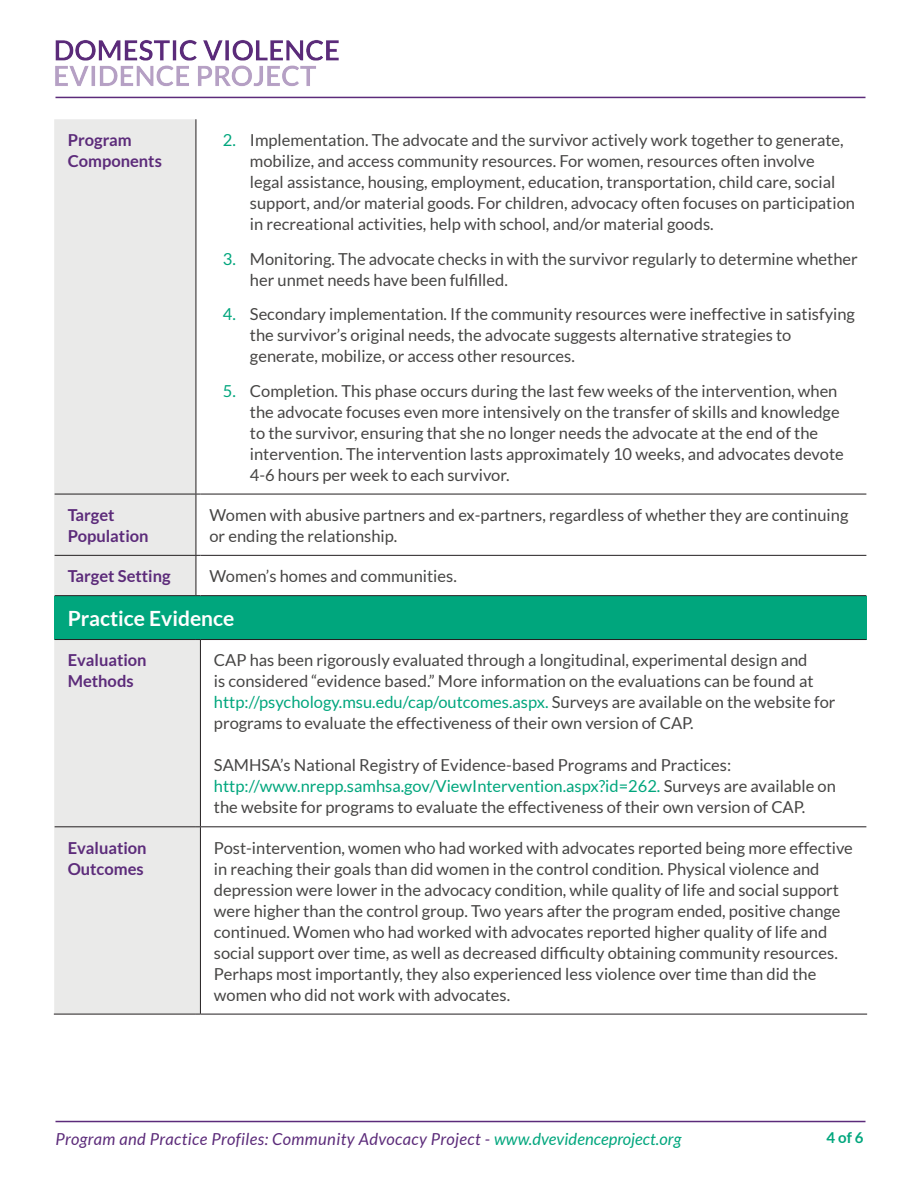
<style>
.page{position:relative;width:918px;height:1188px;background:#fff}
.page>*{position:absolute;margin:0;border:0;box-sizing:border-box;transform-origin:0 0}
.t1{font:700 21px "Lato";color:#fff}
.t2{font:16.5px/21px "Lato";color:#464544}
.Paragraph_Style_1{font:700 16.5px/21px "Lato";color:#5c2b7a}
.t3{font:italic 16.5px "Lato";letter-spacing:.025em;color:#5c2b7a}
.t4{font:700 15px "Lato";color:#00a67d}
.s1{color:#00a67d}
</style>
<div class="page">
<hr style="left:56px;top:1121px;width:810px;height:1px;background:#5c2b7a">
<hr style="left:56px;top:97px;width:810px;height:1px;background:#5c2b7a">
<img style="left:55px;top:40px;width:284px;height:46px">
<div style="left:54px;top:119px;width:142px;height:477px;background:#eaeae9"></div>
<div style="left:54px;top:596px;width:813px;height:44px;background:#00a67d"></div>
<div style="left:54px;top:640px;width:146px;height:374px;background:#eaeae9"></div>
<hr style="left:196px;top:119px;width:1px;height:375px;background:#231f20">
<hr style="left:55px;top:494px;width:141px;height:1px;background:#231f20">
<hr style="left:196px;top:494px;width:1px;height:61px;background:#231f20">
<hr style="left:200px;top:494px;width:666px;height:1px;background:#231f20">
<hr style="left:55px;top:555px;width:141px;height:1px;background:#231f20">
<hr style="left:196px;top:556px;width:1px;height:39px;background:#231f20">
<hr style="left:200px;top:555px;width:666px;height:1px;background:#231f20">
<hr style="left:55px;top:595px;width:141px;height:1px;background:#231f20">
<hr style="left:200px;top:595px;width:666px;height:1px;background:#231f20">
<hr style="left:55px;top:639px;width:141px;height:1px;background:#231f20">
<hr style="left:200px;top:639px;width:666px;height:1px;background:#231f20">
<hr style="left:200px;top:640px;width:1px;height:186px;background:#231f20">
<hr style="left:55px;top:826px;width:141px;height:1px;background:#231f20">
<hr style="left:200px;top:826px;width:666px;height:1px;background:#231f20">
<hr style="left:200px;top:827px;width:1px;height:187px;background:#231f20">
<hr style="left:54px;top:1014px;width:142px;height:1px;background:#231f20">
<hr style="left:200px;top:1014px;width:667px;height:1px;background:#231f20">
<p class="Paragraph_Style_1" style="left:68px;top:129px;width:96px">Program<br>Components</p>
<p class="t2" style="left:250px;top:129px;width:607px;text-indent:-27px"><span class="s1">2.</span> Implementation. The advocate and the survivor actively work together to generate, mobilize, and access community resources. For women, resources often involve<br>legal assistance, housing, employment, education, transportation, child care, social support, and/or material goods. For children, advocacy often focuses on participation in recreational activities, help with school, and/or material goods.</p>
<p class="t2" style="left:250px;top:248px;width:609px;text-indent:-27px"><span class="s1">3.</span> Monitoring. The advocate checks in with the survivor regularly to determine whether her unmet needs have been fulfilled.</p>
<p class="t2" style="left:250px;top:303px;width:607px;text-indent:-27px"><span class="s1">4.</span> Secondary implementation. If the community resources were ineffective in satisfying the survivor’s original needs, the advocate suggests alternative strategies to generate, mobilize, or access other resources.</p>
<p class="t2" style="left:250px;top:380px;width:595px;text-indent:-27px"><span class="s1">5.</span> Completion. This phase occurs during the last few weeks of the intervention, when the advocate focuses even more intensively on the transfer of skills and knowledge to the survivor, ensuring that she no longer needs the advocate at the end of the intervention. The intervention lasts approximately 10 weeks, and advocates devote 4-6 hours per week to each survivor.</p>
<p class="Paragraph_Style_1" style="left:68px;top:504px;width:82px">Target<br>Population</p>
<p class="t2" style="left:209px;top:504px;width:641px">Women with abusive partners and ex-partners, regardless of whether they are continuing or ending the relationship.</p>
<p class="Paragraph_Style_1" style="left:68px;top:565px;width:104px">Target Setting</p>
<p class="t2" style="left:209px;top:566px;width:249px">Women’s homes and communities.</p>
<p class="t1" style="left:68px;top:606px;width:168px">Practice Evidence</p>
<p class="Paragraph_Style_1" style="left:68px;top:650px;width:80px">Evaluation<br>Methods</p>
<p class="t2" style="left:214px;top:650px;width:623px">CAP has been rigorously evaluated through a longitudinal, experimental design and<br>is considered “evidence based.” More information on the evaluations can be found at <span class="s1">http://psychology.msu.edu/cap/outcomes.aspx.</span> Surveys are available on the website for programs to evaluate the effectiveness of their own version of CAP.</p>
<p class="t2" style="left:214px;top:755px;width:519px">SAMHSA’s National Registry of Evidence-based Programs and Practices:</p>
<p class="t2" style="left:214px;top:776px;width:623px"><span class="s1">http://www.nrepp.samhsa.gov/ViewIntervention.aspx?id=262.</span> Surveys are available on the website for programs to evaluate the effectiveness of their own version of CAP.</p>
<p class="Paragraph_Style_1" style="left:68px;top:837px;width:80px">Evaluation<br>Outcomes</p>
<p class="t2" style="left:214px;top:837px;width:640px">Post-intervention, women who had worked with advocates reported being more effective in reaching their goals than did women in the control condition. Physical violence and depression were lower in the advocacy condition, while quality of life and social support were higher than the control group. Two years after the program ended, positive change continued. Women who had worked with advocates reported higher quality of life and social support over time, as well as decreased difficulty obtaining community resources.<br>Perhaps most importantly, they also experienced less violence over time than did the women who did not work with advocates.</p>
<p class="t3" style="left:56px;top:1130px;width:627px">Program and Practice Profiles: Community Advocacy Project - <span class="s1">www.dvevidenceproject.org</span></p>
<p class="t4" style="left:827px;top:1129px;width:38px">4 of 6</p>
</div>
